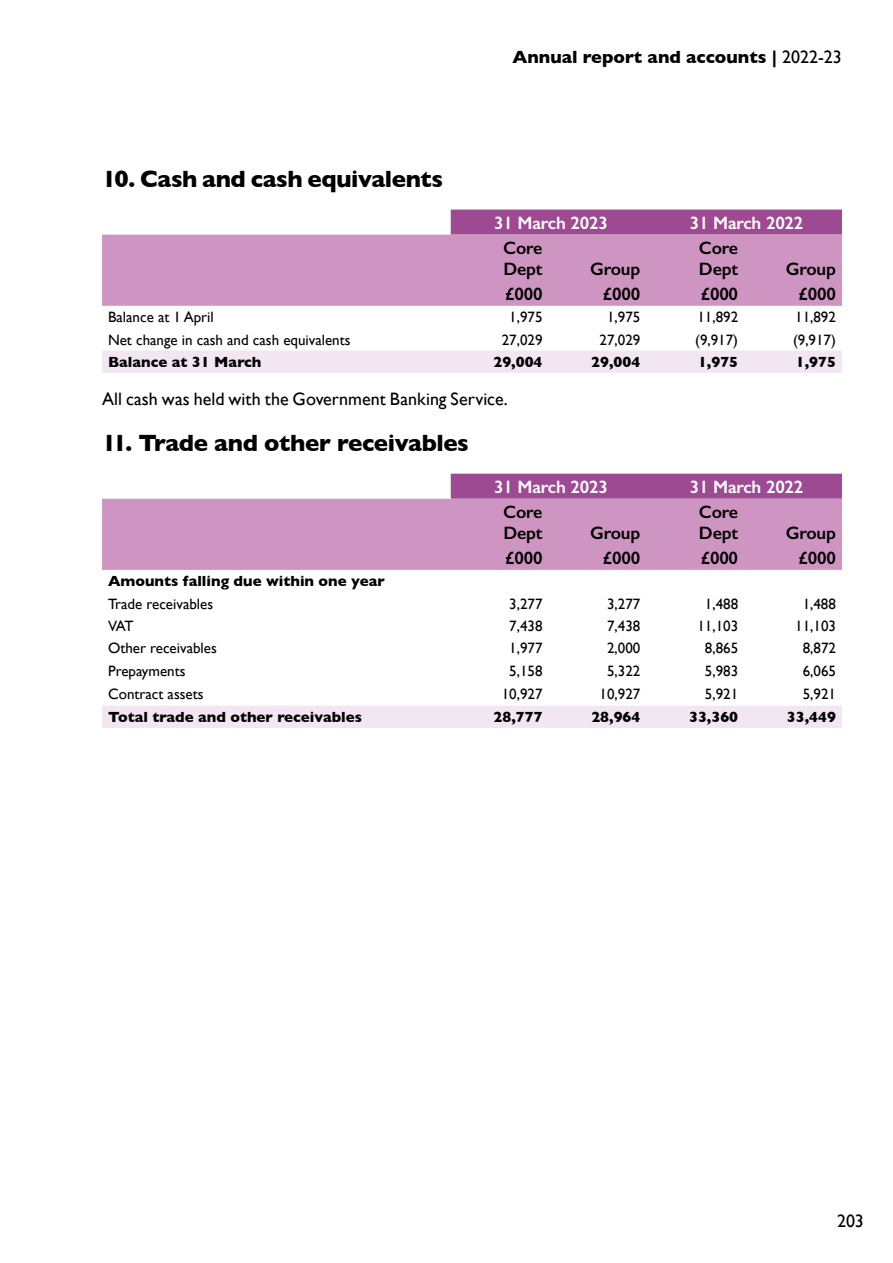
<style>
.page{position:relative;width:893px;height:1263px;background:#fff}
.page>*{position:absolute;margin:0;border:0;box-sizing:border-box;transform-origin:0 0}
.HEAD_5{font:700 24px "Gill Sans";letter-spacing:-.015em;color:#000}
.Body_Copy_Span{font:700 24px "Gill Sans";letter-spacing:-.015em;color:#000}
.Table_Head_Small{font:600 18px/21px "Gill Sans";letter-spacing:-.01em;color:#000}
.Body_Copy_Span-2{font:18px "Gill Sans";letter-spacing:.005em;color:#000}
.Table_Head_Small-2{font:600 18px "Gill Sans";letter-spacing:-.01em;color:#fff}
.t1{font:700 18px "Gill Sans";color:#000}
.table_cell_right_small{font:15px "Gill Sans";color:#000}
.table_cell_left_small{font:15px "Gill Sans";color:#000}
.table_cell_left_small-2{font:700 15px "Gill Sans";color:#000}
.table_cell_right_small-2{font:700 15px "Gill Sans";color:#000}
.s1{font-weight:400}
</style>
<div class="page">
<div style="left:451px;top:210px;width:391px;height:25px;background:#9e4a92"></div>
<div style="left:102px;top:235px;width:740px;height:71px;background:#cf95c2"></div>
<div style="left:102px;top:350px;width:740px;height:23px;background:#f2e6f3"></div>
<div style="left:451px;top:474px;width:391px;height:25px;background:#9e4a92"></div>
<div style="left:102px;top:499px;width:740px;height:71px;background:#cf95c2"></div>
<div style="left:102px;top:706px;width:740px;height:22px;background:#f2e6f3"></div>
<p class="Body_Copy_Span" style="left:102px;top:159px;width:343px">10. Cash and cash equivalents</p>
<p class="t1" style="left:512px;top:43px;width:331px">Annual report and accounts | <span class="s1">2022-23</span></p>
<p class="Table_Head_Small-2" style="left:494px;top:212px;width:115px">31 March 2023</p>
<p class="Table_Head_Small-2" style="left:690px;top:212px;width:115px">31 March 2022</p>
<p class="Table_Head_Small" style="left:503px;top:237px;width:41px">Core<br>Dept</p>
<p class="Table_Head_Small" style="left:699px;top:237px;width:41px">Core<br>Dept</p>
<p class="Table_Head_Small" style="left:590px;top:258px;width:52px">Group</p>
<p class="Table_Head_Small" style="left:786px;top:258px;width:52px">Group</p>
<p class="Table_Head_Small" style="left:505px;top:283px;width:39px">£000</p>
<p class="Table_Head_Small" style="left:603px;top:283px;width:39px">£000</p>
<p class="Table_Head_Small" style="left:701px;top:283px;width:39px">£000</p>
<p class="Table_Head_Small" style="left:798px;top:283px;width:39px">£000</p>
<p class="table_cell_left_small" style="left:108px;top:308px;width:107px">Balance at 1 April</p>
<p class="table_cell_right_small" style="left:509px;top:308px;width:35px">1,975</p>
<p class="table_cell_right_small" style="left:607px;top:308px;width:35px">1,975</p>
<p class="table_cell_right_small" style="left:697px;top:308px;width:42px">11,892</p>
<p class="table_cell_right_small" style="left:795px;top:308px;width:42px">11,892</p>
<p class="table_cell_left_small" style="left:108px;top:331px;width:244px">Net change in cash and cash equivalents</p>
<p class="table_cell_right_small" style="left:502px;top:331px;width:42px">27,029</p>
<p class="table_cell_right_small" style="left:600px;top:331px;width:42px">27,029</p>
<p class="table_cell_right_small" style="left:695px;top:331px;width:44px">(9,917)</p>
<p class="table_cell_right_small" style="left:793px;top:331px;width:44px">(9,917)</p>
<p class="table_cell_left_small-2" style="left:108px;top:350px;width:155px">Balance at 31 March</p>
<p class="table_cell_right_small-2" style="left:493px;top:350px;width:51px">29,004</p>
<p class="table_cell_right_small-2" style="left:591px;top:350px;width:51px">29,004</p>
<p class="table_cell_right_small-2" style="left:698px;top:350px;width:42px">1,975</p>
<p class="table_cell_right_small-2" style="left:796px;top:350px;width:42px">1,975</p>
<p class="Body_Copy_Span-2" style="left:102px;top:388px;width:407px">All cash was held with the Government Banking Service.</p>
<h5 class="HEAD_5" style="left:102px;top:423px;width:368px">11. Trade and other receivables</h5>
<p class="Table_Head_Small-2" style="left:494px;top:476px;width:115px">31 March 2023</p>
<p class="Table_Head_Small-2" style="left:690px;top:476px;width:115px">31 March 2022</p>
<p class="Table_Head_Small" style="left:503px;top:501px;width:41px">Core<br>Dept</p>
<p class="Table_Head_Small" style="left:699px;top:501px;width:41px">Core<br>Dept</p>
<p class="Table_Head_Small" style="left:590px;top:522px;width:52px">Group</p>
<p class="Table_Head_Small" style="left:786px;top:522px;width:52px">Group</p>
<p class="Table_Head_Small" style="left:505px;top:547px;width:39px">£000</p>
<p class="Table_Head_Small" style="left:603px;top:547px;width:39px">£000</p>
<p class="Table_Head_Small" style="left:701px;top:547px;width:39px">£000</p>
<p class="Table_Head_Small" style="left:798px;top:547px;width:39px">£000</p>
<p class="table_cell_left_small-2" style="left:108px;top:569px;width:278px">Amounts falling due within one year</p>
<p class="table_cell_left_small" style="left:108px;top:595px;width:107px">Trade receivables</p>
<p class="table_cell_right_small" style="left:509px;top:595px;width:35px">3,277</p>
<p class="table_cell_right_small" style="left:607px;top:595px;width:35px">3,277</p>
<p class="table_cell_right_small" style="left:705px;top:595px;width:35px">1,488</p>
<p class="table_cell_right_small" style="left:803px;top:595px;width:35px">1,488</p>
<p class="table_cell_left_small" style="left:108px;top:617px;width:27px">VAT</p>
<p class="table_cell_right_small" style="left:509px;top:617px;width:35px">7,438</p>
<p class="table_cell_right_small" style="left:607px;top:617px;width:35px">7,438</p>
<p class="table_cell_right_small" style="left:697px;top:617px;width:42px">11,103</p>
<p class="table_cell_right_small" style="left:795px;top:617px;width:42px">11,103</p>
<p class="table_cell_left_small" style="left:108px;top:639px;width:110px">Other receivables</p>
<p class="table_cell_right_small" style="left:509px;top:639px;width:35px">1,977</p>
<p class="table_cell_right_small" style="left:607px;top:639px;width:35px">2,000</p>
<p class="table_cell_right_small" style="left:705px;top:639px;width:35px">8,865</p>
<p class="table_cell_right_small" style="left:803px;top:639px;width:35px">8,872</p>
<p class="table_cell_left_small" style="left:108px;top:662px;width:79px">Prepayments</p>
<p class="table_cell_right_small" style="left:509px;top:662px;width:35px">5,158</p>
<p class="table_cell_right_small" style="left:607px;top:662px;width:35px">5,322</p>
<p class="table_cell_right_small" style="left:705px;top:662px;width:35px">5,983</p>
<p class="table_cell_right_small" style="left:803px;top:662px;width:35px">6,065</p>
<p class="table_cell_left_small" style="left:108px;top:685px;width:97px">Contract assets</p>
<p class="table_cell_right_small" style="left:502px;top:685px;width:42px">10,927</p>
<p class="table_cell_right_small" style="left:600px;top:685px;width:42px">10,927</p>
<p class="table_cell_right_small" style="left:705px;top:685px;width:35px">5,921</p>
<p class="table_cell_right_small" style="left:803px;top:685px;width:35px">5,921</p>
<p class="table_cell_left_small-2" style="left:108px;top:705px;width:255px">Total trade and other receivables</p>
<p class="table_cell_right_small-2" style="left:493px;top:705px;width:51px">28,777</p>
<p class="table_cell_right_small-2" style="left:591px;top:705px;width:51px">28,964</p>
<p class="table_cell_right_small-2" style="left:689px;top:705px;width:51px">33,360</p>
<p class="table_cell_right_small-2" style="left:787px;top:705px;width:51px">33,449</p>
<p class="Body_Copy_Span-2" style="left:837px;top:1210px;width:28px">203</p>
</div>
